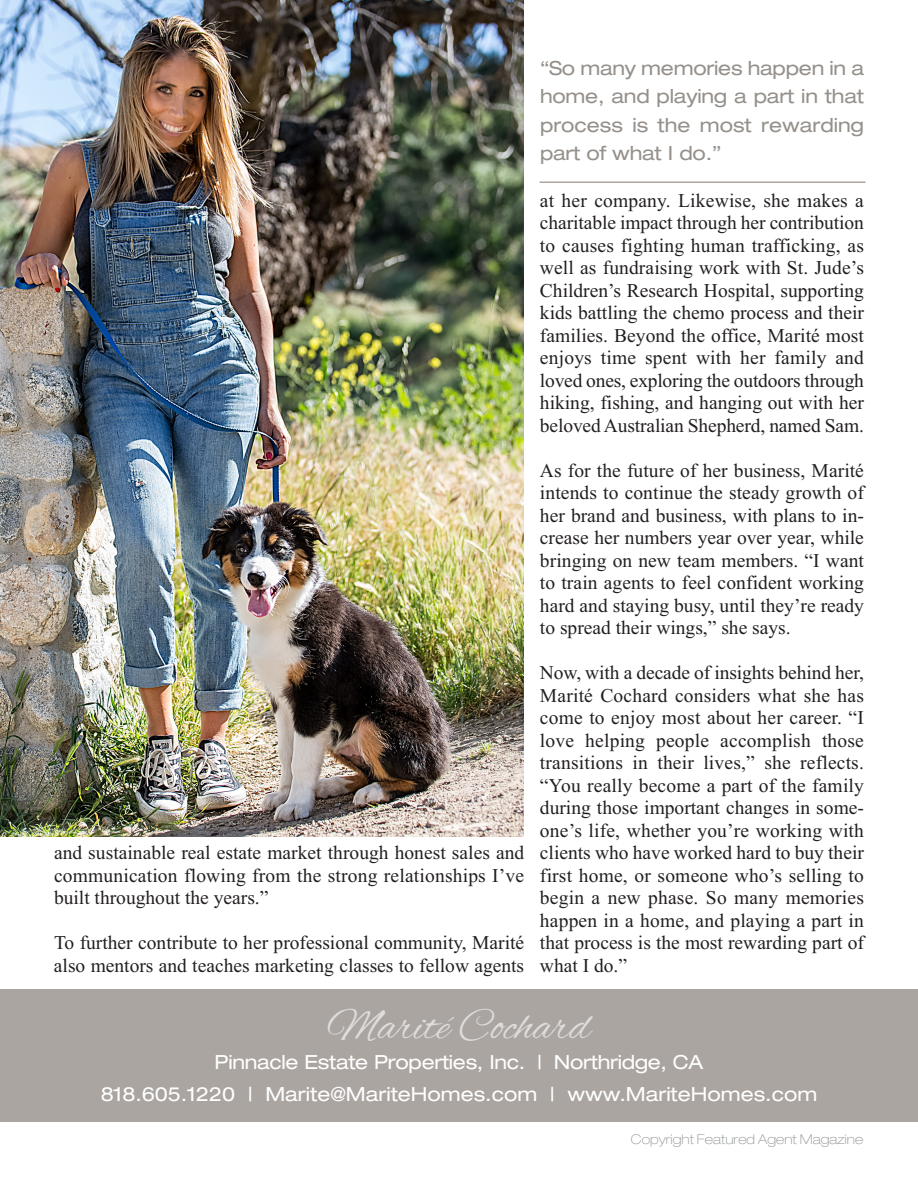
<style>
.page{position:relative;width:918px;height:1188px;background:#fff}
.page>*{position:absolute;margin:0;border:0;box-sizing:border-box;transform-origin:0 0}
.t1{font:45px "Alex Brush";color:#dedddc}
.t2{font:19.5px/22.5px "Times New Roman";color:#231f20;text-align:justify}
.t3{font:expanded 19.5px/31.5px "Helvetica Neue";color:#fff;text-align:center}
.t4{font:expanded 19.5px/28.5px "Helvetica Neue";letter-spacing:-.005em;color:#95908b;text-align:justify}
.t5{font:100 expanded 13.5px "Helvetica Neue";color:#939598}
</style>
<div class="page">
<img style="left:0;top:0;width:524px;height:837px">
<div style="left:0;top:989px;width:918px;height:133px;background:#aaa5a1"></div>
<hr style="left:540px;top:182px;width:325px;height:1px;background:#aaa5a1">
<p class="t2" style="left:54px;top:841px;width:472px">and sustainable real estate market through honest sales and communication flowing from the strong relationships I’ve built throughout the years.”</p>
<p class="t2" style="left:54px;top:931px;width:472px">To further contribute to her professional community, Marité also mentors and teaches marketing classes to fellow agents</p>
<p class="t4" style="left:540px;top:55px;width:326px">“So many memories happen in a home, and playing a part in that process is the most rewarding part of what I do.”</p>
<p class="t2" style="left:540px;top:189px;width:326px">at her company. Likewise, she makes a charitable impact through her contribution to causes fighting human trafficking, as well as fundraising work with St. Jude’s Children’s Research Hospital, supporting kids battling the chemo process and their families. Beyond the office, Marité most enjoys time spent with her family and loved ones, exploring the outdoors through hiking, fishing, and hanging out with her beloved Australian Shepherd, named Sam.</p>
<p class="t2" style="left:540px;top:459px;width:326px">As for the future of her business, Marité intends to continue the steady growth of her brand and business, with plans to in&shy;crease her numbers year over year, while bringing on new team members. “I want to train agents to feel confident working hard and staying busy, until they’re ready to spread their wings,” she says.</p>
<p class="t2" style="left:540px;top:661px;width:326px">Now, with a decade of insights behind her, Marité Cochard considers what she has come to enjoy most about her career. “I love helping people accomplish those transitions in their lives,” she reflects. “You really become a part of the family during those important changes in some&shy;one’s life, whether you’re working with clients who have worked hard to buy their first home, or someone who’s selling to begin a new phase. So many memories happen in a home, and playing a part in that process is the most rewarding part of what I do.”</p>
<h1 class="t1" style="left:327px;top:1001px;width:265px">Marité Cochard</h1>
<p class="t3" style="left:101px;top:1049px;width:718px">Pinnacle Estate Properties, Inc. | Northridge, CA<br>818.605.1220 | Marite@MariteHomes.com | www.MariteHomes.com</p>
<p class="t5" style="left:631px;top:1134px;width:234px">Copyright Featured Agent Magazine</p>
</div>
